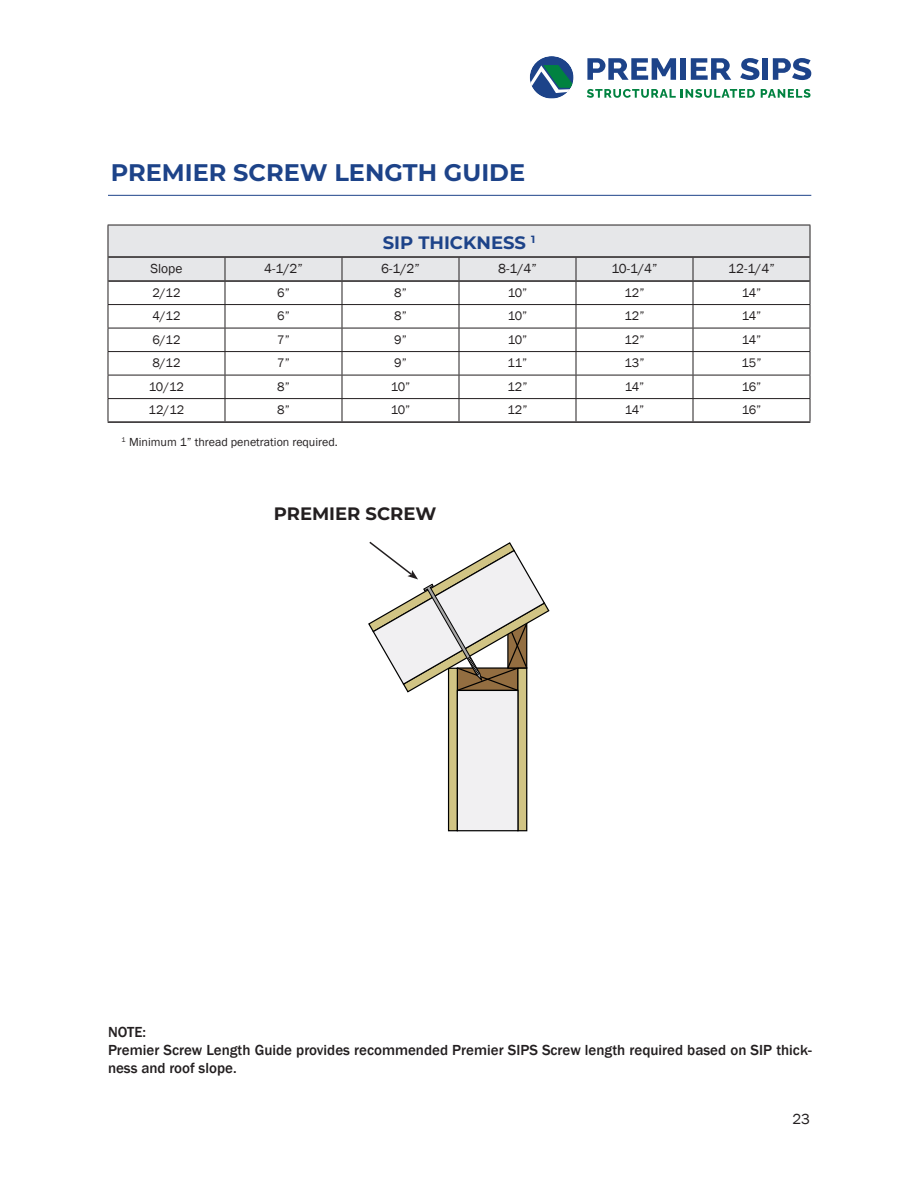
<style>
.page{position:relative;width:918px;height:1188px;background:#fff}
.page>*{position:absolute;margin:0;border:0;box-sizing:border-box;transform-origin:0 0}
.PBS_Text{font:700 24px "Montserrat";color:#1d4389}
.Normal__Web{font:700 18px "Montserrat";color:#1d4389}
.PBS_Text-2{font:700 18px "Montserrat";color:#231f20}
.t1{font:500 15px/18px "Franklin Gothic";color:#231f20}
.t2{font:15px "Franklin Gothic";color:#231f20}
.t3{font:13.5px "Franklin Gothic";color:#231f20}
.t4{font:12.75px "Franklin Gothic";letter-spacing:-.015em;color:#231f20}
.PBS_Text-3{font:12px "Franklin Gothic";color:#231f20}
</style>
<div class="page">
<hr style="left:108px;top:195px;width:703px;height:1px;background:#1d4389">
<svg style="left:108px;top:225px;width:703px;height:196px"></svg>
<hr style="left:108px;top:280px;width:117px;height:2px;background:#231f20">
<hr style="left:225px;top:280px;width:117px;height:2px;background:#231f20">
<hr style="left:342px;top:280px;width:117px;height:2px;background:#231f20">
<hr style="left:459px;top:280px;width:117px;height:2px;background:#231f20">
<hr style="left:576px;top:280px;width:117px;height:2px;background:#231f20">
<hr style="left:693px;top:280px;width:117px;height:2px;background:#231f20">
<hr style="left:108px;top:256px;width:117px;height:2px;background:#231f20">
<hr style="left:225px;top:256px;width:117px;height:2px;background:#231f20">
<hr style="left:342px;top:256px;width:117px;height:2px;background:#231f20">
<hr style="left:459px;top:256px;width:117px;height:2px;background:#231f20">
<hr style="left:576px;top:256px;width:117px;height:2px;background:#231f20">
<hr style="left:693px;top:256px;width:117px;height:2px;background:#231f20">
<hr style="left:108px;top:421px;width:117px;height:2px;background:#231f20">
<hr style="left:225px;top:421px;width:117px;height:2px;background:#231f20">
<hr style="left:342px;top:421px;width:117px;height:2px;background:#231f20">
<hr style="left:459px;top:421px;width:117px;height:2px;background:#231f20">
<hr style="left:576px;top:421px;width:117px;height:2px;background:#231f20">
<hr style="left:693px;top:421px;width:117px;height:2px;background:#231f20">
<div style="left:449px;top:668px;width:8px;height:163px;background:#d1c484"></div>
<div style="left:448px;top:668px;width:10px;height:163px;border:1px solid #000"></div>
<div style="left:518px;top:668px;width:9px;height:163px;background:#d1c484"></div>
<div style="left:517px;top:668px;width:10px;height:163px;border:1px solid #000"></div>
<div style="left:457px;top:690px;width:61px;height:141px;background:#f1f0f2"></div>
<div style="left:457px;top:690px;width:62px;height:141px;border:1px solid #000"></div>
<svg style="left:368px;top:541px;width:182px;height:152px"></svg>
<svg style="left:587px;top:58px;width:89px;height:22px"></svg>
<div style="left:681px;top:58px;width:5px;height:22px;background:#1d4389"></div>
<svg style="left:691px;top:58px;width:40px;height:22px"></svg>
<svg style="left:740px;top:58px;width:19px;height:22px"></svg>
<div style="left:763px;top:58px;width:5px;height:22px;background:#1d4389"></div>
<svg style="left:773px;top:58px;width:38px;height:22px"></svg>
<svg style="left:587px;top:89px;width:168px;height:9px"></svg>
<svg style="left:761px;top:89px;width:49px;height:9px"></svg>
<svg style="left:530px;top:56px;width:44px;height:43px"></svg>
<p class="PBS_Text" style="left:111px;top:155px;width:416px">PREMIER SCREW LENGTH GUIDE</p>
<p class="Normal__Web" style="left:383px;top:230px;width:154px">SIP THICKNESS <sup>1</sup></p>
<p class="t3" style="left:150px;top:260px;width:34px">Slope</p>
<p class="t3" style="left:264px;top:260px;width:40px">4-1/2”</p>
<p class="t3" style="left:381px;top:260px;width:40px">6-1/2”</p>
<p class="t3" style="left:498px;top:260px;width:40px">8-1/4”</p>
<p class="t3" style="left:611px;top:260px;width:48px">10-1/4”</p>
<p class="t3" style="left:728px;top:260px;width:48px">12-1/4”</p>
<p class="t4" style="left:152px;top:285px;width:30px">2/12</p>
<p class="t4" style="left:277px;top:285px;width:14px">6”</p>
<p class="t4" style="left:394px;top:285px;width:14px">8”</p>
<p class="t4" style="left:508px;top:285px;width:21px">10”</p>
<p class="t4" style="left:624px;top:285px;width:22px">12”</p>
<p class="t4" style="left:742px;top:285px;width:21px">14”</p>
<p class="t4" style="left:152px;top:308px;width:30px">4/12</p>
<p class="t4" style="left:277px;top:308px;width:14px">6”</p>
<p class="t4" style="left:394px;top:308px;width:14px">8”</p>
<p class="t4" style="left:508px;top:308px;width:21px">10”</p>
<p class="t4" style="left:624px;top:308px;width:22px">12”</p>
<p class="t4" style="left:742px;top:308px;width:21px">14”</p>
<p class="t4" style="left:152px;top:332px;width:30px">6/12</p>
<p class="t4" style="left:277px;top:332px;width:14px">7”</p>
<p class="t4" style="left:394px;top:332px;width:14px">9”</p>
<p class="t4" style="left:508px;top:332px;width:21px">10”</p>
<p class="t4" style="left:624px;top:332px;width:22px">12”</p>
<p class="t4" style="left:742px;top:332px;width:21px">14”</p>
<p class="t4" style="left:152px;top:355px;width:30px">8/12</p>
<p class="t4" style="left:277px;top:355px;width:14px">7”</p>
<p class="t4" style="left:394px;top:355px;width:14px">9”</p>
<p class="t4" style="left:508px;top:355px;width:21px">11”</p>
<p class="t4" style="left:625px;top:355px;width:21px">13”</p>
<p class="t4" style="left:742px;top:355px;width:21px">15”</p>
<p class="t4" style="left:149px;top:379px;width:37px">10/12</p>
<p class="t4" style="left:277px;top:379px;width:14px">8”</p>
<p class="t4" style="left:391px;top:379px;width:21px">10”</p>
<p class="t4" style="left:507px;top:379px;width:22px">12”</p>
<p class="t4" style="left:625px;top:379px;width:21px">14”</p>
<p class="t4" style="left:742px;top:379px;width:21px">16”</p>
<p class="t4" style="left:149px;top:402px;width:37px">12/12</p>
<p class="t4" style="left:277px;top:402px;width:14px">8”</p>
<p class="t4" style="left:391px;top:402px;width:21px">10”</p>
<p class="t4" style="left:507px;top:402px;width:22px">12”</p>
<p class="t4" style="left:625px;top:402px;width:21px">14”</p>
<p class="t4" style="left:742px;top:402px;width:21px">16”</p>
<p class="PBS_Text-3" style="left:122px;top:435px;width:218px"><sup>1</sup> Minimum 1” thread penetration required.</p>
<p class="PBS_Text-2" style="left:274px;top:500px;width:164px">PREMIER SCREW</p>
<p class="t1" style="left:108px;top:1023px;width:40px">NOTE:</p>
<p class="t1" style="left:108px;top:1041px;width:705px">Premier Screw Length Guide provides recommended Premier SIPS Screw length required based on SIP thick&shy;ness and roof slope.</p>
<p class="t2" style="left:793px;top:1110px;width:19px">23</p>
</div>
